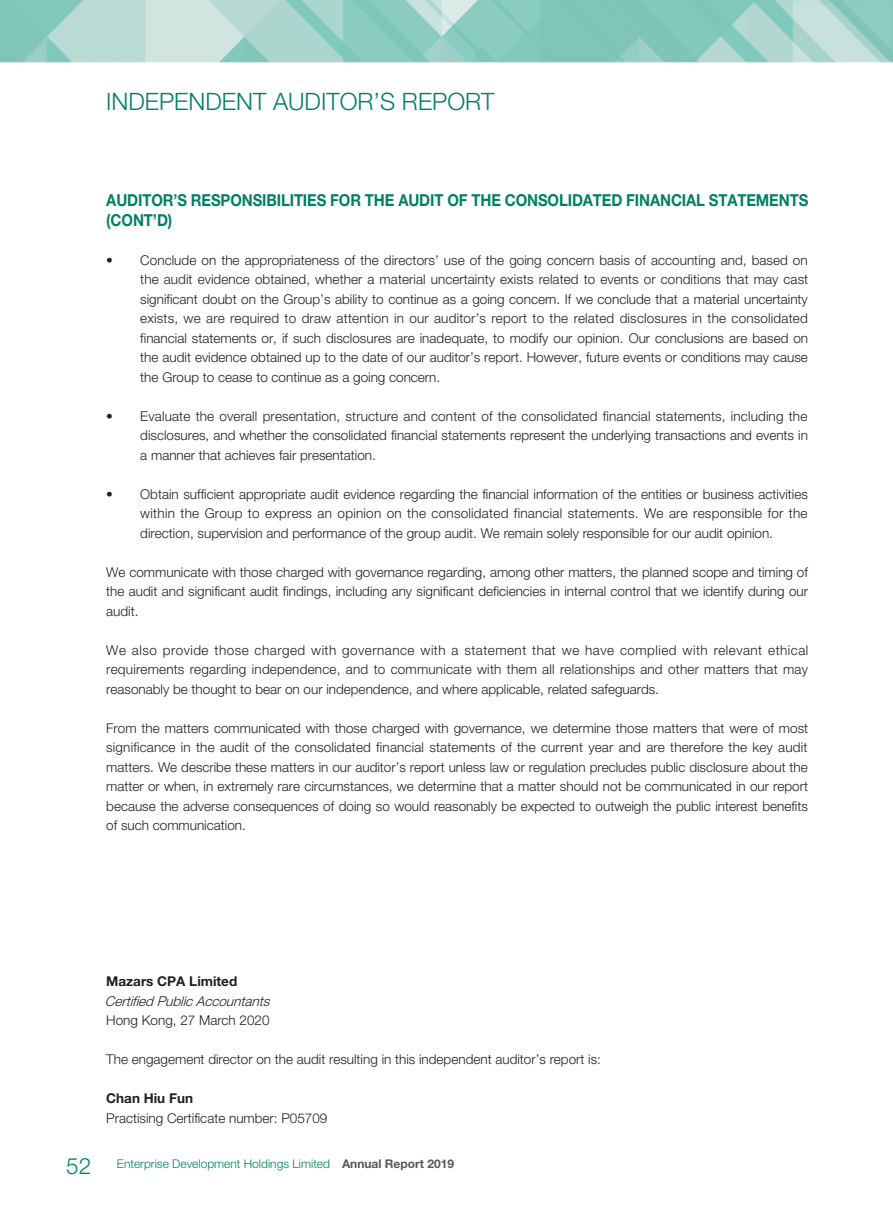
<style>
.page{position:relative;width:893px;height:1212px;background:#fff}
.page>*{position:absolute;margin:0;border:0;box-sizing:border-box;transform-origin:0 0}
.t1{font:300 24px "Helvetica Neue LT Std";color:#008066}
.t2{font:700 16.5px/19.5px "Helvetica Neue LT Std";letter-spacing:-.01em;color:#008066;scale:.9 1}
.t3{font:300 13.5px/19.5px "Helvetica Neue LT Std";color:#231f20;text-align:justify}
.t4{font:700 13.5px "Helvetica Neue LT Std";color:#231f20}
.t5{font:italic 300 13.5px "Helvetica Neue LT Std";color:#231f20}
.t6{font:300 12px "Helvetica Neue LT Std";color:#008066}
.s1{font-size:22.5px}
.s2{font-weight:700;color:#57585a}
</style>
<div class="page">
<img style="left:0;top:0;width:893px;height:62px">
<h1 class="t1" style="left:106px;top:87px;width:390px">INDEPENDENT AUDITOR’S REPORT</h1>
<p class="t2" style="left:106px;top:190px;width:781px">AUDITOR’S RESPONSIBILITIES FOR THE AUDIT OF THE CONSOLIDATED FINANCIAL STATEMENTS (CONT’D)</p>
<p class="t3" style="left:140px;top:250px;width:669px;text-indent:-34px">• Conclude on the appropriateness of the directors’ use of the going concern basis of accounting and, based on the audit evidence obtained, whether a material uncertainty exists related to events or conditions that may cast significant doubt on the Group’s ability to continue as a going concern. If we conclude that a material uncertainty exists, we are required to draw attention in our auditor’s report to the related disclosures in the consolidated financial statements or, if such disclosures are inadequate, to modify our opinion. Our conclusions are based on the audit evidence obtained up to the date of our auditor’s report. However, future events or conditions may cause the Group to cease to continue as a going concern.</p>
<p class="t3" style="left:140px;top:406px;width:669px;text-indent:-34px">• Evaluate the overall presentation, structure and content of the consolidated financial statements, including the disclosures, and whether the consolidated financial statements represent the underlying transactions and events in a manner that achieves fair presentation.</p>
<p class="t3" style="left:140px;top:484px;width:669px;text-indent:-34px">• Obtain sufficient appropriate audit evidence regarding the financial information of the entities or business activities within the Group to express an opinion on the consolidated financial statements. We are responsible for the direction, supervision and performance of the group audit. We remain solely responsible for our audit opinion.</p>
<p class="t3" style="left:106px;top:562px;width:703px">We communicate with those charged with governance regarding, among other matters, the planned scope and timing of the audit and significant audit findings, including any significant deficiencies in internal control that we identify during our audit.</p>
<p class="t3" style="left:106px;top:640px;width:703px">We also provide those charged with governance with a statement that we have complied with relevant ethical requirements regarding independence, and to communicate with them all relationships and other matters that may reasonably be thought to bear on our independence, and where applicable, related safeguards.</p>
<p class="t3" style="left:106px;top:718px;width:703px">From the matters communicated with those charged with governance, we determine those matters that were of most significance in the audit of the consolidated financial statements of the current year and are therefore the key audit matters. We describe these matters in our auditor’s report unless law or regulation precludes public disclosure about the matter or when, in extremely rare circumstances, we determine that a matter should not be communicated in our report because the adverse consequences of doing so would reasonably be expected to outweigh the public interest benefits of such communication.</p>
<p class="t4" style="left:106px;top:973px;width:132px">Mazars CPA Limited</p>
<p class="t5" style="left:105px;top:993px;width:170px">CertifiedPublicAccountants</p>
<p class="t3" style="left:106px;top:1010px;width:165px">Hong Kong, 27 March 2020</p>
<p class="t3" style="left:106px;top:1049px;width:496px">The engagement director on the audit resulting in this independent auditor’s report is:</p>
<p class="t4" style="left:106px;top:1090px;width:88px">Chan Hiu Fun</p>
<p class="t3" style="left:106px;top:1108px;width:223px">Practising Certificate number: P05709</p>
<p class="t6" style="left:66px;top:1157px;width:389px"><span class="s1">52</span> Enterprise Development Holdings Limited <span class="s2">Annual Report 2019</span></p>
</div>
